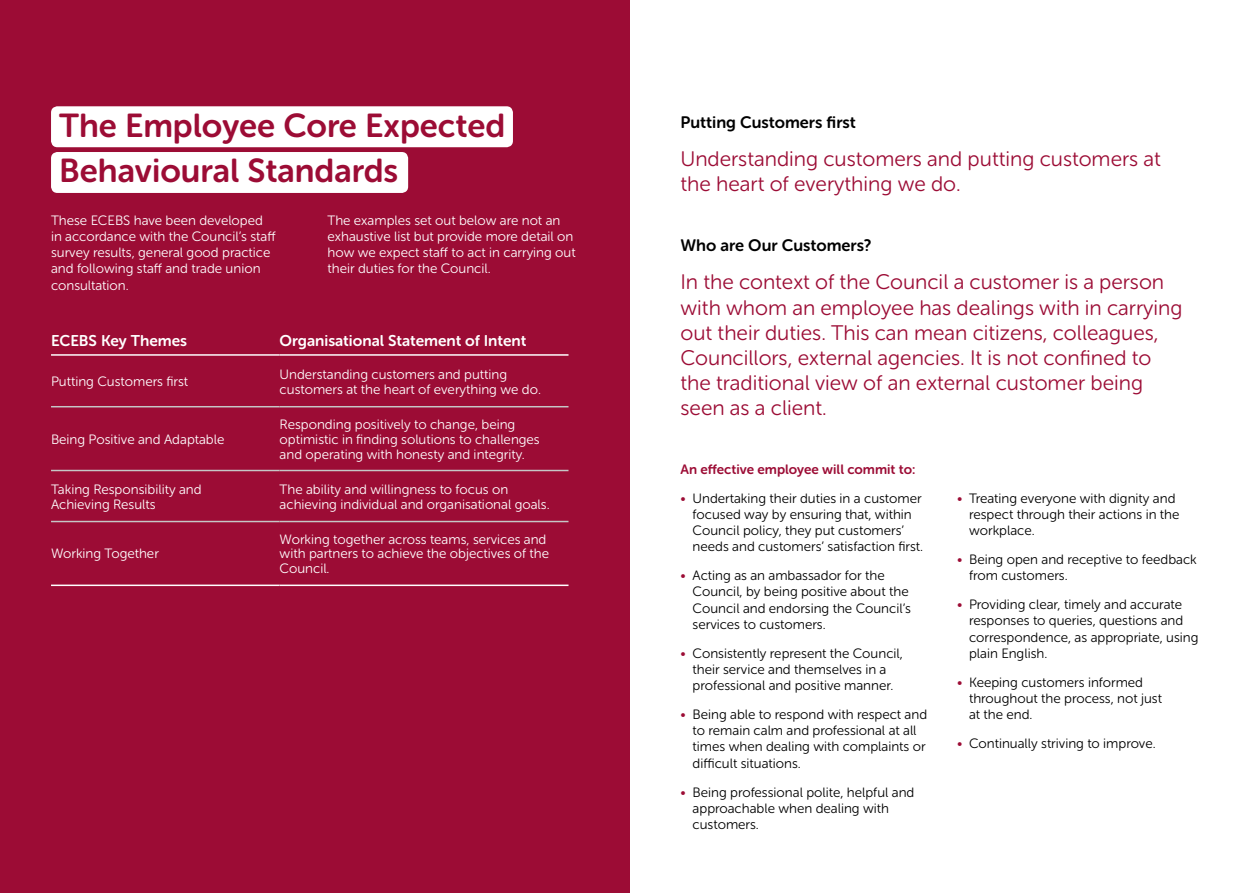
<style>
.page{position:relative;width:1259px;height:893px;background:#fff}
.page>*{position:absolute;margin:0;border:0;box-sizing:border-box;transform-origin:0 0}
.t1{font:33px/45px "Museo Sans Rounded 700";color:#9c0c35}
.t2{font:21px/25.2px "Museo Sans Rounded 300";color:#9c0c35}
.t3{font:16.5px "Museo Sans Rounded 700";color:#000}
.C_W_Body_Copy__Book{font:15.45px "Museo Sans Rounded 700";color:#fff}
.t4{font:13.5px/16.2px "Museo Sans Rounded 300";color:#000}
.C_W_Body_Copy__Book-2{font:13.5px/16.2px "Museo Sans Rounded 300";color:#fff}
.t5{font:13.5px "Museo Sans Rounded 700";color:#9c0c35}
.s1{color:#9c0c35}
</style>
<div class="page">
<div style="left:0;top:0;width:629px;height:893px;background:#9c0c35"></div>
<div style="left:51px;top:152px;width:357px;height:41px;background:#fff;border-radius:6px"></div>
<div style="left:51px;top:106px;width:462px;height:41px;background:#fff;border-radius:6px"></div>
<hr style="left:51px;top:406px;width:229px;height:1px;background:#c6c6c6">
<hr style="left:280px;top:406px;width:288px;height:1px;background:#c6c6c6">
<hr style="left:51px;top:470px;width:229px;height:1px;background:#c6c6c6">
<hr style="left:280px;top:470px;width:288px;height:1px;background:#c6c6c6">
<hr style="left:51px;top:521px;width:229px;height:1px;background:#c6c6c6">
<hr style="left:280px;top:521px;width:288px;height:1px;background:#c6c6c6">
<hr style="left:51px;top:354px;width:229px;height:2px;background:#fff">
<hr style="left:280px;top:354px;width:288px;height:2px;background:#fff">
<hr style="left:51px;top:585px;width:229px;height:1px;background:#fff">
<hr style="left:280px;top:585px;width:288px;height:1px;background:#fff">
<p class="t1" style="left:59px;top:103px;width:447px">The Employee Core Expected<br>Behavioural Standards</p>
<p class="C_W_Body_Copy__Book-2" style="left:51px;top:212px;width:226px">These ECEBS have been developed in accordance with the Council’s staff survey results, general good practice and following staff and trade union consultation.</p>
<p class="C_W_Body_Copy__Book-2" style="left:327px;top:212px;width:250px">The examples set out below are not an exhaustive list but provide more detail on how we expect staff to act in carrying out their duties for the Council.</p>
<p class="C_W_Body_Copy__Book" style="left:51px;top:332px;width:137px">ECEBS Key Themes</p>
<p class="C_W_Body_Copy__Book" style="left:280px;top:332px;width:248px">Organisational Statement of Intent</p>
<p class="C_W_Body_Copy__Book-2" style="left:51px;top:374px;width:139px">Putting Customers first</p>
<p class="C_W_Body_Copy__Book-2" style="left:280px;top:367px;width:263px;line-height:14.9px">Understanding customers and putting customers at the heart of everything we do.</p>
<p class="C_W_Body_Copy__Book-2" style="left:51px;top:431px;width:175px">Being Positive and Adaptable</p>
<p class="C_W_Body_Copy__Book-2" style="left:280px;top:417px;width:262px;line-height:14.9px">Responding positively to change, being optimistic in finding solutions to challenges and operating with honesty and integrity.</p>
<p class="C_W_Body_Copy__Book-2" style="left:51px;top:482px;width:152px;line-height:14.9px">Taking Responsibility and<br>Achieving Results</p>
<p class="C_W_Body_Copy__Book-2" style="left:280px;top:482px;width:271px;line-height:14.9px">The ability and willingness to focus on achieving individual and organisational goals.</p>
<p class="C_W_Body_Copy__Book-2" style="left:51px;top:546px;width:109px">Working Together</p>
<p class="C_W_Body_Copy__Book-2" style="left:280px;top:532px;width:271px;line-height:14.9px">Working together across teams, services and with partners to achieve the objectives of the<br>Council.</p>
<p class="t3" style="left:680px;top:113px;width:177px">Putting Customers first</p>
<p class="t2" style="left:680px;top:146px;width:482px">Understanding customers and putting customers at the heart of everything we do.</p>
<p class="t3" style="left:680px;top:237px;width:192px">Who are Our Customers?</p>
<p class="t2" style="left:680px;top:270px;width:503px">In the context of the Council a customer is a person with whom an employee has dealings with in carrying out their duties. This can mean citizens, colleagues, Councillors, external agencies. It is not confined to the traditional view of an external customer being seen as a client.</p>
<p class="t5" style="left:680px;top:461px;width:236px">An effective employee will commit to:</p>
<p class="t4" style="left:692px;top:490px;width:232px;text-indent:-12px"><span class="s1">•</span> Undertaking their duties in a customer focused way by ensuring that, within Council policy, they put customers’ needs and customers’ satisfaction first.</p>
<p class="t4" style="left:692px;top:567px;width:220px;text-indent:-12px"><span class="s1">•</span> Acting as an ambassador for the<br>Council, by being positive about the<br>Council and endorsing the Council’s services to customers.</p>
<p class="t4" style="left:680px;top:645px;width:224px;text-align:center"><span class="s1">•</span> Consistently represent the Council, their service and themselves in a professional and positive manner.</p>
<p class="t4" style="left:692px;top:706px;width:236px;text-indent:-12px"><span class="s1">•</span> Being able to respond with respect and to remain calm and professional at all times when dealing with complaints or difficult situations.</p>
<p class="t4" style="left:692px;top:784px;width:223px;text-indent:-12px"><span class="s1">•</span> Being professional polite, helpful and approachable when dealing with customers.</p>
<p class="t4" style="left:969px;top:490px;width:212px;text-indent:-12px"><span class="s1">•</span> Treating everyone with dignity and respect through their actions in the workplace.</p>
<p class="t4" style="left:969px;top:551px;width:229px;text-indent:-12px"><span class="s1">•</span> Being open and receptive to feedback from customers.</p>
<p class="t4" style="left:969px;top:596px;width:231px;text-indent:-12px"><span class="s1">•</span> Providing clear, timely and accurate responses to queries, questions and correspondence, as appropriate, using plain English.</p>
<p class="t4" style="left:969px;top:674px;width:194px;text-indent:-12px"><span class="s1">•</span> Keeping customers informed throughout the process, not just at the end.</p>
<p class="t4" style="left:957px;top:735px;width:200px"><span class="s1">•</span> Continually striving to improve.</p>
</div>
